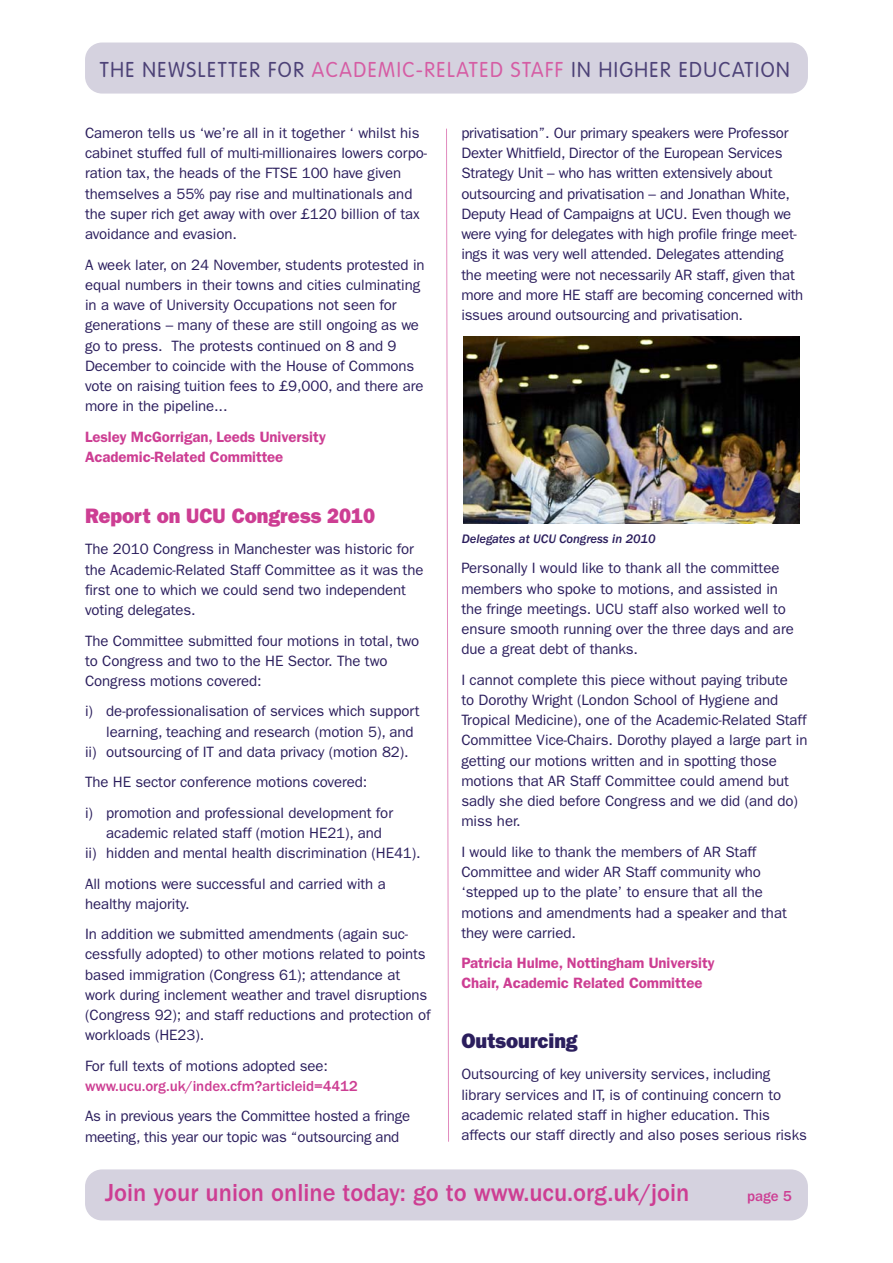
<style>
.page{position:relative;width:893px;height:1263px;background:#fff}
.page>*{position:absolute;margin:0;border:0;box-sizing:border-box;transform-origin:0 0}
.t1{font:500 25.5px "Franklin Gothic";color:#cd3e93;scale:.96 1}
.t2{font:300 21.15px "VAG Rounded";letter-spacing:.075em;color:#4d4277;scale:.96 1}
.t3{font:800 21px "Franklin Gothic";letter-spacing:-.005em;color:#cd3e93;scale:.96 1}
.t4{font:800 21px "Franklin Gothic";letter-spacing:-.005em;color:#2b1e5d;scale:.96 1}
.t5{font:15px/20.2px "Franklin Gothic";letter-spacing:-.005em;color:#2b1e5d}
.t6{font:600 15px/20.2px "Franklin Gothic";letter-spacing:-.005em;color:#cd3e93}
.t7{font:500 15px "Franklin Gothic";letter-spacing:-.005em;color:#cd3e93}
.t8{font:italic 500 12.75px "Franklin Gothic";letter-spacing:-.005em;color:#2b1e5d}
.s1{color:#d55da4}
</style>
<div class="page">
<div style="left:85px;top:1169px;width:723px;height:51px;background:#d5d2df"></div>
<div style="left:85px;top:43px;width:723px;height:51px;background:#d5d2df"></div>
<img style="left:463px;top:337px;width:336px;height:187px">
<svg style="left:446px;top:128px;width:3px;height:1014px"></svg>
<h2 class="t2" style="left:100px;top:61px;width:720px">THE NEWSLETTER FOR <span class="s1">ACADEMIC-RELATED STAFF</span> IN HIGHER EDUCATION</h2>
<p class="t5" style="left:85px;top:124px;width:343px">Cameron tells us ‘we’re all in it together ‘ whilst his cabinet stuffed full of multi-millionaires lowers corpo&shy;ration tax, the heads of the FTSE 100 have given themselves a 55% pay rise and multinationals and the super rich get away with over £120 billion of tax avoidance and evasion.</p>
<p class="t5" style="left:85px;top:256px;width:341px">A week later, on 24 November, students protested in equal numbers in their towns and cities culminating in a wave of University Occupations not seen for generations – many of these are still ongoing as we go to press. The protests continued on 8 and 9<br>December to coincide with the House of Commons vote on raising tuition fees to £9,000, and there are more in the pipeline...</p>
<p class="t6" style="left:85px;top:428px;width:242px">Lesley McGorrigan, Leeds University<br>Academic-Related Committee</p>
<h3 class="t3" style="left:85px;top:508px;width:304px">Report on UCU Congress 2010</h3>
<p class="t5" style="left:85px;top:540px;width:340px">The 2010 Congress in Manchester was historic for the Academic-Related Staff Committee as it was the first one to which we could send two independent voting delegates.</p>
<p class="t5" style="left:85px;top:631px;width:336px">The Committee submitted four motions in total, two to Congress and two to the HE Sector. The two<br>Congress motions covered:</p>
<p class="t5" style="left:85px;top:702px;width:336px">i) de-professionalisation of services which support</p>
<p class="t5" style="left:106px;top:723px;width:309px">learning, teaching and research (motion 5), and</p>
<p class="t5" style="left:85px;top:743px;width:325px">ii) outsourcing of IT and data privacy (motion 82).</p>
<p class="t5" style="left:85px;top:768px;width:310px;line-height:30.3px">The HE sector conference motions covered:<br>i) promotion and professional development for</p>
<p class="t5" style="left:85px;top:824px;width:337px;text-indent:21px">academic related staff (motion HE21), and<br>ii) hidden and mental health discrimination (HE41).</p>
<p class="t5" style="left:85px;top:874px;width:302px">All motions were successful and carried with a healthy majority.</p>
<p class="t5" style="left:85px;top:925px;width:347px">In addition we submitted amendments (again suc&shy;cessfully adopted) to other motions related to points based immigration (Congress 61); attendance at work during inclement weather and travel disruptions (Congress 92); and staff reductions and protection of workloads (HE23).</p>
<p class="t5" style="left:85px;top:1057px;width:245px">For full texts of motions adopted see:</p>
<p class="t7" style="left:85px;top:1081px;width:274px">www.ucu.org.uk/index.cfm?articleid=4412</p>
<p class="t5" style="left:85px;top:1107px;width:327px">As in previous years the Committee hosted a fringe meeting, this year our topic was “outsourcing and</p>
<p class="t5" style="left:461px;top:124px;width:344px">privatisation”. Our primary speakers were Professor Dexter Whitfield, Director of the European Services Strategy Unit – who has written extensively about outsourcing and privatisation – and Jonathan White, Deputy Head of Campaigns at UCU. Even though we were vying for delegates with high profile fringe meet&shy;ings it was very well attended. Delegates attending the meeting were not necessarily AR staff, given that more and more HE staff are becoming concerned with issues around outsourcing and privatisation.</p>
<p class="t8" style="left:462px;top:534px;width:195px">Delegates at UCU Congress in 2010</p>
<p class="t5" style="left:461px;top:559px;width:334px">Personally I would like to thank all the committee members who spoke to motions, and assisted in the fringe meetings. UCU staff also worked well to ensure smooth running over the three days and are due a great debt of thanks.</p>
<p class="t5" style="left:461px;top:671px;width:348px">I cannot complete this piece without paying tribute<br>to Dorothy Wright (London School of Hygiene and Tropical Medicine), one of the Academic-Related Staff Committee Vice-Chairs. Dorothy played a large part in getting our motions written and in spotting those motions that AR Staff Committee could amend but sadly she died before Congress and we did (and do) miss her.</p>
<p class="t5" style="left:461px;top:843px;width:327px">I would like to thank the members of AR Staff Committee and wider AR Staff community who ‘stepped up to the plate’ to ensure that all the motions and amendments had a speaker and that they were carried.</p>
<p class="t6" style="left:461px;top:954px;width:255px">Patricia Hulme, Nottingham University<br>Chair, Academic Related Committee</p>
<h3 class="t4" style="left:461px;top:1033px;width:123px">Outsourcing</h3>
<p class="t5" style="left:461px;top:1065px;width:347px">Outsourcing of key university services, including library services and IT, is of continuing concern to academic related staff in higher education. This affects our staff directly and also poses serious risks</p>
<h1 class="t1" style="left:105px;top:1183px;width:610px">Join your union online today: go to www.ucu.org.uk/join</h1>
<p class="t7" style="left:747px;top:1190px;width:46px">page 5</p>
</div>
